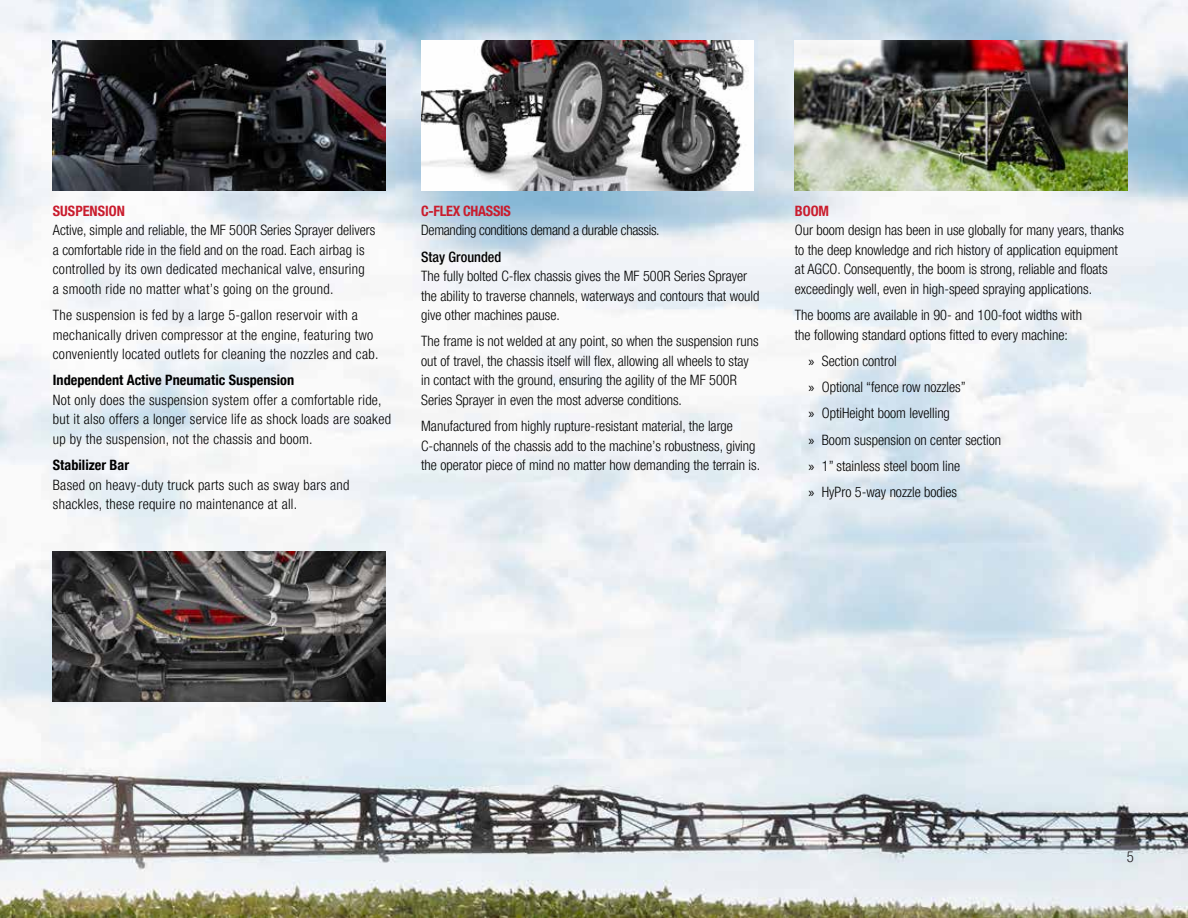
<style>
.page{position:relative;width:1188px;height:918px;background:#fff}
.page>*{position:absolute;margin:0;border:0;box-sizing:border-box;transform-origin:0 0}
.t1{font:300 condensed 15px "Helvetica Neue LT Pro";color:#231f20}
.t2{font:300 condensed 14.25px/19.5px "Helvetica Neue LT Pro";color:#000}
.t3{font:300 condensed 14.25px/19.5px "Helvetica Neue LT Pro";letter-spacing:.02em;color:#000}
.t4{font:700 condensed 14.25px "Helvetica Neue LT Pro";color:#000}
.t5{font:300 condensed 14.25px "Helvetica Neue LT Pro";letter-spacing:-.02em;color:#000}
.t6{font:700 condensed 14.25px "Helvetica Neue LT Pro";color:#c91c2d}
.t7{font:700 condensed 14.25px "Helvetica Neue LT Pro";letter-spacing:-.02em;color:#c91c2d}
.t8{font:500 condensed 14.25px "Helvetica Neue LT Pro";color:#000}
.s1{font-family:"Myriad Pro";font-weight:400;font-stretch:normal}
</style>
<div class="page">
<img style="left:0;top:0;width:1188px;height:918px">
<img style="left:421px;top:40px;width:333px;height:150px">
<img style="left:795px;top:40px;width:333px;height:150px">
<img style="left:53px;top:40px;width:333px;height:150px">
<img style="left:53px;top:552px;width:333px;height:149px">
<p class="t6" style="left:53px;top:202px;width:74px">SUSPENSION</p>
<p class="t3" style="left:53px;top:220px;width:324px">Active, simple and reliable, the MF 500R Series Sprayer delivers a comfortable ride in the field and on the road. Each airbag is controlled by its own dedicated mechanical valve, ensuring<br>a smooth ride no matter what’s going on the ground.</p>
<p class="t3" style="left:53px;top:305px;width:327px">The suspension is fed by a large 5-gallon reservoir with a mechanically driven compressor at the engine, featuring two conveniently located outlets for cleaning the nozzles and cab.</p>
<p class="t4" style="left:53px;top:372px;width:243px">Independent Active Pneumatic Suspension</p>
<p class="t3" style="left:53px;top:390px;width:340px">Not only does the suspension system offer a comfortable ride, but it also offers a longer service life as shock loads are soaked up by the suspension, not the chassis and boom.</p>
<p class="t4" style="left:53px;top:456px;width:78px">Stabilizer Bar</p>
<p class="t3" style="left:53px;top:475px;width:298px">Based on heavy-duty truck parts such as sway bars and shackles, these require no maintenance at all.</p>
<p class="t7" style="left:421px;top:202px;width:91px">C-FLEX CHASSIS</p>
<p class="t5" style="left:421px;top:222px;width:240px">Demanding conditions demand a durable chassis.</p>
<p class="t8" style="left:421px;top:248px;width:82px">Stay Grounded</p>
<p class="t2" style="left:421px;top:266px;width:340px">The fully bolted C-flex chassis gives the MF 500R Series Sprayer the ability to traverse channels, waterways and contours that would give other machines pause.</p>
<p class="t2" style="left:421px;top:332px;width:339px">The frame is not welded at any point, so when the suspension runs out of travel, the chassis itself will flex, allowing all wheels to stay in contact with the ground, ensuring the agility of the MF 500R Series Sprayer in even the most adverse conditions.</p>
<p class="t2" style="left:421px;top:416px;width:340px">Manufactured from highly rupture-resistant material, the large<br>C-channels of the chassis add to the machine’s robustness, giving the operator piece of mind no matter how demanding the terrain is.</p>
<p class="t6" style="left:795px;top:202px;width:36px">BOOM</p>
<p class="t2" style="left:795px;top:221px;width:331px">Our boom design has been in use globally for many years, thanks to the deep knowledge and rich history of application equipment at AGCO. Consequently, the boom is strong, reliable and floats exceedingly well, even in high-speed spraying applications.</p>
<p class="t2" style="left:795px;top:305px;width:289px">The booms are available in 90- and 100-foot widths with the following standard options fitted to every machine:</p>
<p class="t2" style="left:808px;top:348px;width:194px;line-height:26.2px"><span class="s1">»</span> Section control<br><span class="s1">»</span> Optional “fence row nozzles”<br><span class="s1">»</span> OptiHeight boom levelling<br><span class="s1">»</span> Boom suspension on center section <span class="s1">»</span> 1” stainless steel boom line<br><span class="s1">»</span> HyPro 5-way nozzle bodies</p>
<p class="t1" style="left:1127px;top:848px;width:9px">5</p>
</div>
